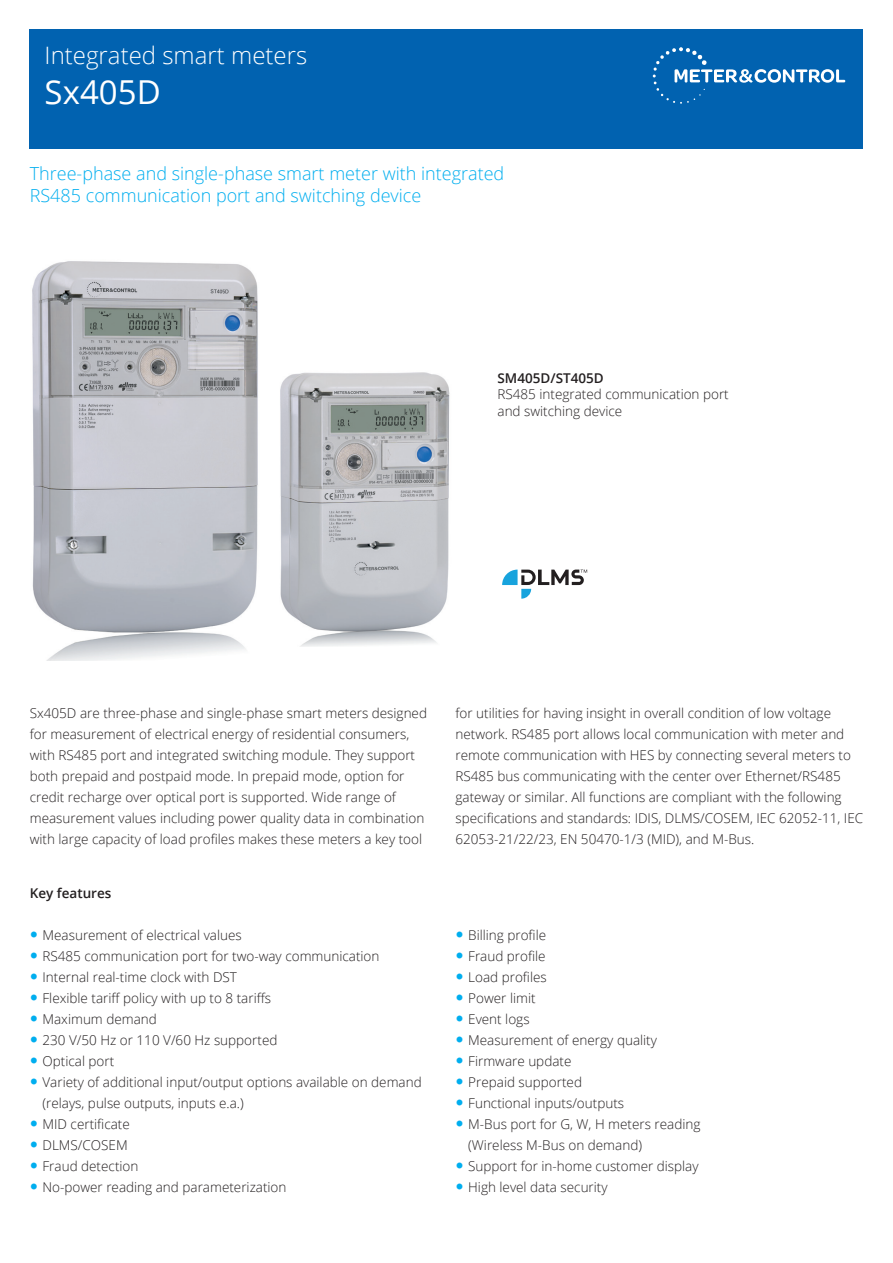
<style>
.page{position:relative;width:893px;height:1263px;background:#fff}
.page>*{position:absolute;margin:0;border:0;box-sizing:border-box;transform-origin:0 0}
.t1{font:33px "Open Sans";color:#fff}
.t2{font:300 24px "Open Sans";color:#fff}
.t3{font:300 18px "Open Sans";color:#00aeef}
.t4{font:300 13.5px/21px "Open Sans";color:#231f20}
.Bullets{font:600 13.5px "Open Sans";color:#231f20}
</style>
<div class="page">
<div style="left:30px;top:30px;width:833px;height:119px;background:#0162b0"></div>
<svg style="left:653px;top:47px;width:192px;height:57px"></svg>
<img style="left:32px;top:261px;width:226px;height:399px">
<img style="left:280px;top:372px;width:170px;height:275px">
<svg style="left:502px;top:570px;width:85px;height:29px"></svg>
<p class="t2" style="left:45px;top:39px;width:264px">Integrated smart meters</p>
<p class="t1" style="left:45px;top:69px;width:118px">Sx405D</p>
<p class="t3" style="left:30px;top:161px;width:476px">Three-phase and single-phase smart meter with integrated</p>
<p class="t3" style="left:30px;top:183px;width:393px">RS485 communication port and switching device</p>
<p class="Bullets" style="left:497px;top:369px;width:108px">SM405D/ST405D</p>
<p class="t4" style="left:497px;top:386px;width:233px;line-height:16.2px">RS485 integrated communication port and switching device</p>
<p class="t4" style="left:30px;top:702px;width:399px">Sx405D are three-phase and single-phase smart meters designed for measurement of electrical energy of residential consumers, with RS485 port and integrated switching module. They support both prepaid and postpaid mode. In prepaid mode, option for credit recharge over optical port is supported. Wide range of measurement values including power quality data in combination with large capacity of load profiles makes these meters a key tool</p>
<p class="t4" style="left:455px;top:702px;width:409px">for utilities for having insight in overall condition of low voltage network. RS485 port allows local communication with meter and remote communication with HES by connecting several meters to RS485 bus communicating with the center over Ethernet/RS485 gateway or similar. All functions are compliant with the following specifications and standards: IDIS, DLMS/COSEM, IEC 62052-11, IEC 62053-21/22/23, EN 50470-1/3 (MID), and M-Bus.</p>
<p class="Bullets" style="left:30px;top:883px;width:83px">Key features</p>
<p class="t4" style="left:43px;top:924px;width:201px">Measurement of electrical values</p>
<p class="t4" style="left:43px;top:945px;width:338px">RS485 communication port for two-way communication</p>
<p class="t4" style="left:43px;top:966px;width:196px">Internal real-time clock with DST</p>
<p class="t4" style="left:43px;top:987px;width:230px">Flexible tariff policy with up to 8 tariffs</p>
<p class="t4" style="left:43px;top:1008px;width:116px">Maximum demand</p>
<p class="t4" style="left:43px;top:1029px;width:236px">230 V/50 Hz or 110 V/60 Hz supported</p>
<p class="t4" style="left:43px;top:1050px;width:73px">Optical port</p>
<p class="t4" style="left:43px;top:1071px;width:381px">Variety of additional input/output options available on demand (relays, pulse outputs, inputs e.a.)</p>
<p class="t4" style="left:43px;top:1113px;width:89px">MID certificate</p>
<p class="t4" style="left:43px;top:1134px;width:87px">DLMS/COSEM</p>
<p class="t4" style="left:43px;top:1155px;width:97px">Fraud detection</p>
<p class="t4" style="left:43px;top:1176px;width:245px">No-power reading and parameterization</p>
<p class="t4" style="left:468px;top:924px;width:79px">Billing profile</p>
<p class="t4" style="left:468px;top:945px;width:79px">Fraud profile</p>
<p class="t4" style="left:468px;top:966px;width:80px">Load profiles</p>
<p class="t4" style="left:468px;top:987px;width:69px">Power limit</p>
<p class="t4" style="left:468px;top:1008px;width:63px">Event logs</p>
<p class="t4" style="left:468px;top:1029px;width:190px">Measurement of energy quality</p>
<p class="t4" style="left:468px;top:1050px;width:105px">Firmware update</p>
<p class="t4" style="left:468px;top:1071px;width:115px">Prepaid supported</p>
<p class="t4" style="left:468px;top:1092px;width:157px">Functional inputs/outputs</p>
<p class="t4" style="left:468px;top:1113px;width:234px">M-Bus port for G, W, H meters reading (Wireless M-Bus on demand)</p>
<p class="t4" style="left:468px;top:1155px;width:232px">Support for in-home customer display</p>
<p class="t4" style="left:468px;top:1176px;width:141px">High level data security</p>
</div>
